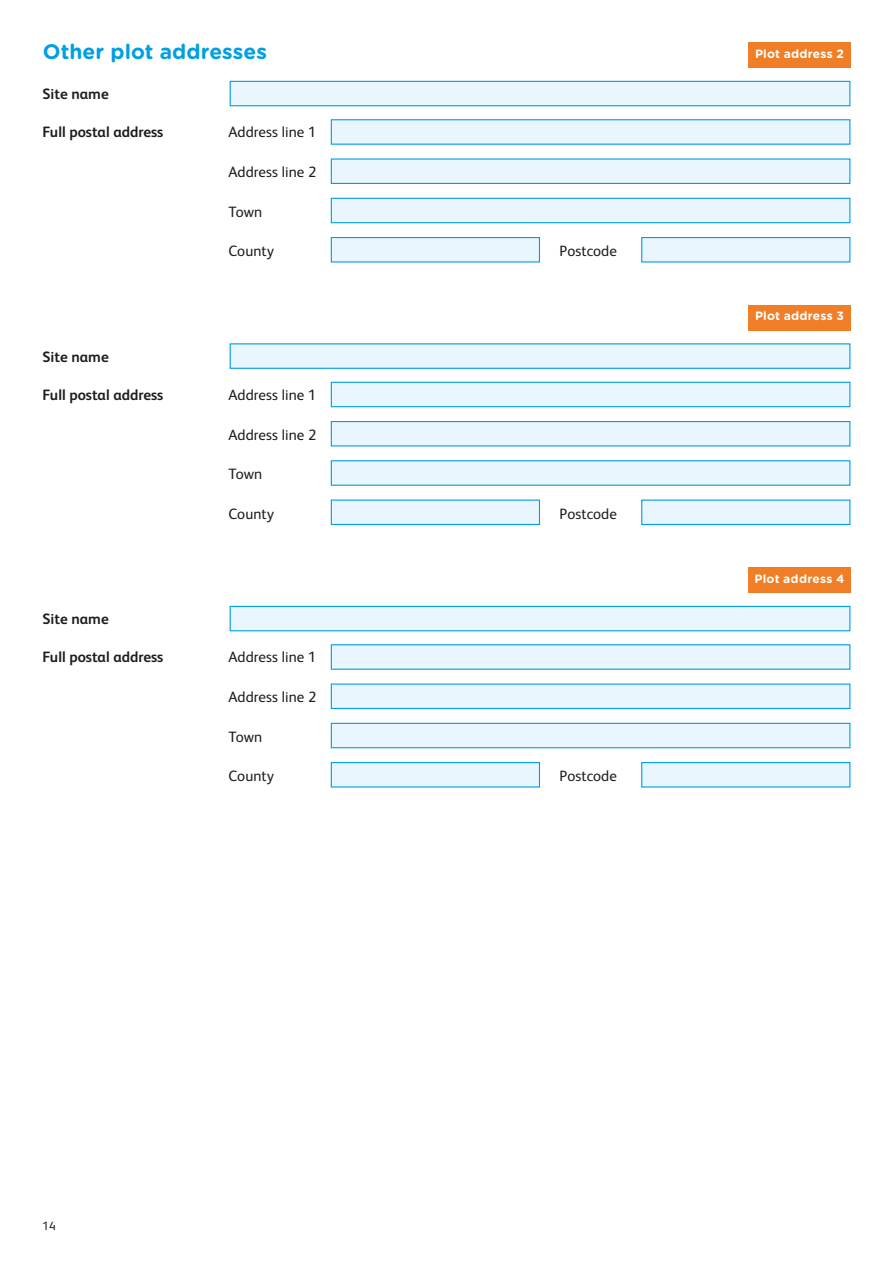
<style>
.page{position:relative;width:893px;height:1263px;background:#fff}
.page>*{position:absolute;margin:0;border:0;box-sizing:border-box;transform-origin:0 0}
.t1{font:700 21px "Gotham Rounded";color:#009fe3}
.t2{font:15px "FS Albert";letter-spacing:.005em;color:#1d1d1b}
.t3{font:700 15px "FS Albert";color:#1d1d1b}
.t4{font:700 12px "Gotham Rounded";letter-spacing:.015em;color:#fff}
.t5{font:12px "FS Albert";color:#1d1d1b}
</style>
<div class="page">
<div style="left:331px;top:382px;width:519px;height:25px;background:#eaf6fe;border:1px solid #009fe3"></div>
<div style="left:331px;top:644px;width:519px;height:26px;background:#eaf6fe;border:1px solid #009fe3"></div>
<div style="left:331px;top:421px;width:519px;height:25px;background:#eaf6fe;border:1px solid #009fe3"></div>
<div style="left:331px;top:683px;width:519px;height:26px;background:#eaf6fe;border:1px solid #009fe3"></div>
<div style="left:331px;top:460px;width:519px;height:26px;background:#eaf6fe;border:1px solid #009fe3"></div>
<div style="left:331px;top:723px;width:519px;height:25px;background:#eaf6fe;border:1px solid #009fe3"></div>
<div style="left:331px;top:499px;width:209px;height:26px;background:#eaf6fe;border:1px solid #009fe3"></div>
<div style="left:331px;top:762px;width:209px;height:25px;background:#eaf6fe;border:1px solid #009fe3"></div>
<div style="left:641px;top:499px;width:209px;height:26px;background:#eaf6fe;border:1px solid #009fe3"></div>
<div style="left:641px;top:762px;width:209px;height:25px;background:#eaf6fe;border:1px solid #009fe3"></div>
<div style="left:230px;top:343px;width:620px;height:26px;background:#eaf6fe;border:1px solid #009fe3"></div>
<div style="left:230px;top:606px;width:620px;height:25px;background:#eaf6fe;border:1px solid #009fe3"></div>
<div style="left:748px;top:305px;width:102px;height:26px;background:#f07e26"></div>
<div style="left:748px;top:567px;width:102px;height:26px;background:#f07e26"></div>
<div style="left:331px;top:119px;width:519px;height:26px;background:#eaf6fe;border:1px solid #009fe3"></div>
<div style="left:331px;top:158px;width:519px;height:26px;background:#eaf6fe;border:1px solid #009fe3"></div>
<div style="left:331px;top:198px;width:519px;height:25px;background:#eaf6fe;border:1px solid #009fe3"></div>
<div style="left:331px;top:237px;width:209px;height:25px;background:#eaf6fe;border:1px solid #009fe3"></div>
<div style="left:641px;top:237px;width:209px;height:25px;background:#eaf6fe;border:1px solid #009fe3"></div>
<div style="left:230px;top:81px;width:620px;height:25px;background:#eaf6fe;border:1px solid #009fe3"></div>
<div style="left:748px;top:43px;width:102px;height:25px;background:#f07e26"></div>
<h1 class="t1" style="left:43px;top:36px;width:226px">Other plot addresses</h1>
<p class="t3" style="left:43px;top:84px;width:68px">Site name</p>
<p class="t3" style="left:43px;top:122px;width:122px">Full postal address</p>
<p class="t3" style="left:43px;top:346px;width:68px">Site name</p>
<p class="t3" style="left:43px;top:385px;width:122px">Full postal address</p>
<p class="t3" style="left:43px;top:609px;width:68px">Site name</p>
<p class="t3" style="left:43px;top:647px;width:122px">Full postal address</p>
<p class="t2" style="left:228px;top:122px;width:89px">Address line 1</p>
<p class="t2" style="left:228px;top:162px;width:89px">Address line 2</p>
<p class="t2" style="left:228px;top:202px;width:35px">Town</p>
<p class="t2" style="left:228px;top:241px;width:47px">County</p>
<p class="t2" style="left:560px;top:241px;width:59px">Postcode</p>
<p class="t2" style="left:228px;top:385px;width:89px">Address line 1</p>
<p class="t2" style="left:228px;top:424px;width:89px">Address line 2</p>
<p class="t2" style="left:228px;top:464px;width:35px">Town</p>
<p class="t2" style="left:228px;top:504px;width:47px">County</p>
<p class="t2" style="left:228px;top:647px;width:89px">Address line 1</p>
<p class="t2" style="left:228px;top:687px;width:89px">Address line 2</p>
<p class="t2" style="left:228px;top:727px;width:35px">Town</p>
<p class="t2" style="left:228px;top:766px;width:47px">County</p>
<p class="t2" style="left:560px;top:504px;width:59px">Postcode</p>
<p class="t2" style="left:560px;top:766px;width:59px">Postcode</p>
<p class="t4" style="left:755px;top:45px;width:90px">Plot address 2</p>
<p class="t4" style="left:755px;top:307px;width:90px">Plot address 3</p>
<p class="t4" style="left:755px;top:570px;width:91px">Plot address 4</p>
<p class="t5" style="left:43px;top:1217px;width:15px">14</p>
</div>
